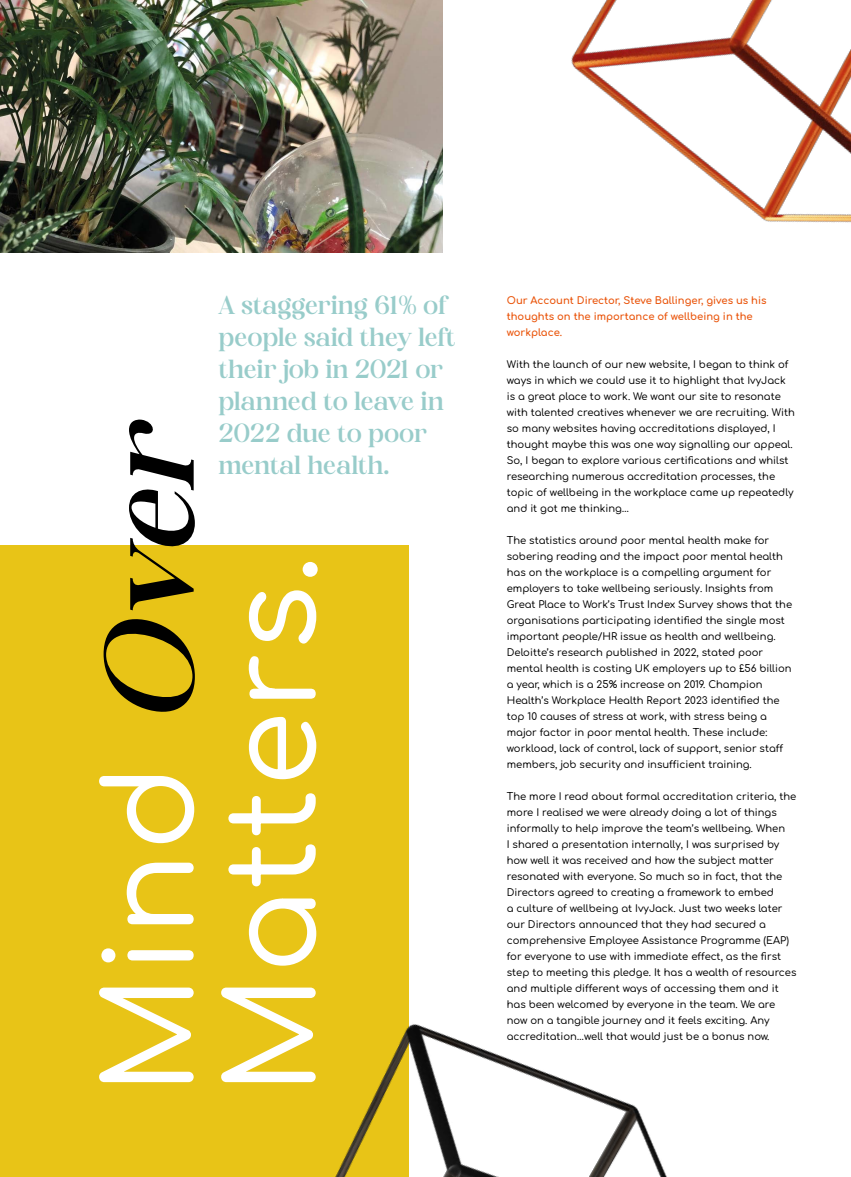
<style>
.page{position:relative;width:851px;height:1177px;background:#fff}
.page>*{position:absolute;margin:0;border:0;box-sizing:border-box;transform-origin:0 0}
.t1{font:121px "Comfortaa";letter-spacing:.02em;color:#fff}
.t2{font:25px/32px "Adoha";letter-spacing:-.01em;color:#98ccca}
.t3{font:10px/16px "Comfortaa";color:#000}
.t4{font:10px/16px "Comfortaa";color:#ea560d}
.s1{font-family:"Adoha";font-style:italic;color:#000}
</style>
<div class="page">
<div style="left:0;top:544px;width:408px;height:632px;background:#e8c417"></div>
<img style="left:0;top:0;width:442px;height:252px">
<img style="left:571px;top:0;width:279px;height:223px">
<img style="left:335px;top:952px;width:332px;height:224px">
<h1 class="t1" style="left:41px;top:1094px;width:676px;rotate:-90deg">Mind <span class="s1">Over</span></h1>
<h2 class="t2" style="left:218px;top:287px;width:238px">A staggering 61% of people said they left their job in 2021 or planned to leave in<br>2022 due to poor mental health.</h2>
<h1 class="t1" style="left:163px;top:1094px;width:540px;rotate:-90deg">Matters.</h1>
<p class="t4" style="left:506px;top:291px;width:261px">Our Account Director, Steve Ballinger, gives us his thoughts on the importance of wellbeing in the workplace.</p>
<p class="t3" style="left:506px;top:355px;width:289px">With the launch of our new website, I began to think of ways in which we could use it to highlight that IvyJack is a great place to work. We want our site to resonate with talented creatives whenever we are recruiting. With so many websites having accreditations displayed, I thought maybe this was one way signalling our appeal.<br>So, I began to explore various certifications and whilst researching numerous accreditation processes, the topic of wellbeing in the workplace came up repeatedly and it got me thinking…</p>
<p class="t3" style="left:506px;top:531px;width:287px">The statistics around poor mental health make for sobering reading and the impact poor mental health has on the workplace is a compelling argument for employers to take wellbeing seriously. Insights from Great Place to Work’s Trust Index Survey shows that the organisations participating identified the single most important people/HR issue as health and wellbeing.<br>Deloitte’s research published in 2022, stated poor mental health is costing UK employers up to £56 billion a year, which is a 25% increase on 2019. Champion Health’s Workplace Health Report 2023 identified the top 10 causes of stress at work, with stress being a major factor in poor mental health. These include: workload, lack of control, lack of support, senior staff members, job security and insufficient training.</p>
<p class="t3" style="left:506px;top:787px;width:291px">The more I read about formal accreditation criteria, the more I realised we were already doing a lot of things informally to help improve the team’s wellbeing. When<br>I shared a presentation internally, I was surprised by how well it was received and how the subject matter resonated with everyone. So much so in fact, that the Directors agreed to creating a framework to embed<br>a culture of wellbeing at IvyJack. Just two weeks later our Directors announced that they had secured a comprehensive Employee Assistance Programme (EAP) for everyone to use with immediate effect, as the first step to meeting this pledge. It has a wealth of resources and multiple different ways of accessing them and it has been welcomed by everyone in the team. We are now on a tangible journey and it feels exciting. Any</p>
<p class="t3" style="left:506px;top:1027px;width:264px">accreditation…well that would just be a bonus now.</p>
</div>
